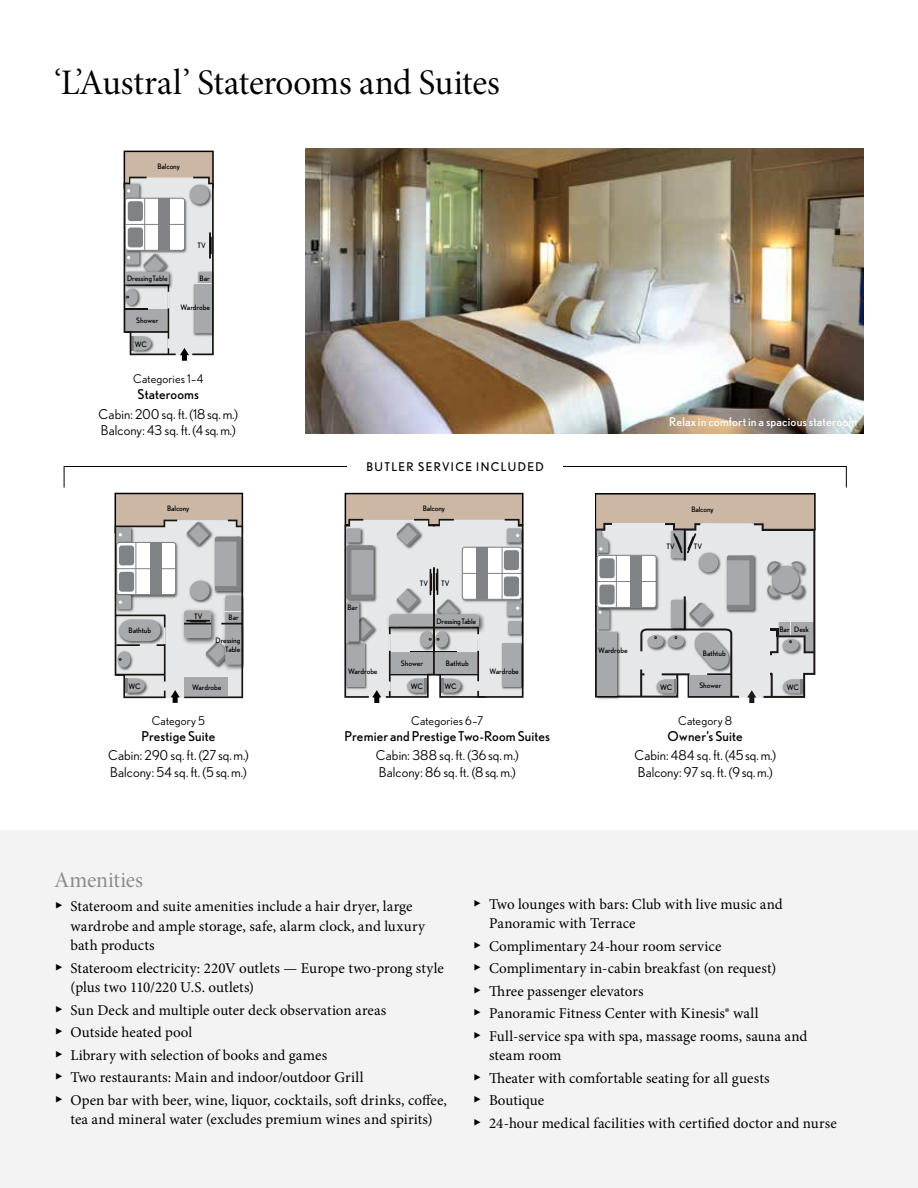
<style>
.page{position:relative;width:918px;height:1188px;background:#fff}
.page>*{position:absolute;margin:0;border:0;box-sizing:border-box;transform-origin:0 0}
.t1{font:36px "Minion Pro Subh";letter-spacing:-.005em;color:#000}
.t2{font:22.5px "Minion Pro Subh";letter-spacing:-.005em;color:#898a8d}
.t3{font:15px/22.5px "Minion Pro";letter-spacing:.005em;color:#000}
.t4{font:13.5px/16.2px "Nobel";letter-spacing:.01em;color:#000}
.t5{font:13.5px "Nobel";letter-spacing:.01em;color:#000}
.t6{font:12px "Nobel";letter-spacing:.015em;color:#000}
.t7{font:12px "Nobel";letter-spacing:.01em;color:#fff}
.t8{font:12px "Nobel";letter-spacing:.11em;color:#000}
.t9{font:7.5px/9px "Nobel";letter-spacing:-.015em;color:#000;text-align:right}
.s1{font-family:"Arial Unicode MS"}
</style>
<div class="page">
<div style="left:64px;top:466px;width:783px;height:22px;border:1px solid #000"></div>
<div style="left:347px;top:459px;width:216px;height:13px;background:#fff"></div>
<svg style="left:595px;top:493px;width:220px;height:210px"></svg>
<svg style="left:344px;top:493px;width:180px;height:210px"></svg>
<svg style="left:114px;top:493px;width:129px;height:210px"></svg>
<img style="left:123px;top:255px;width:1px;height:14px">
<img style="left:123px;top:181px;width:1px;height:15px">
<img style="left:123px;top:290px;width:1px;height:20px">
<img style="left:123px;top:269px;width:1px;height:21px">
<svg style="left:124px;top:151px;width:90px;height:210px"></svg>
<img style="left:123px;top:196px;width:66px;height:59px">
<div style="left:126px;top:198px;width:58px;height:52px;background:#fff;border-radius:3px"></div>
<div style="left:128px;top:201px;width:15px;height:20px;background:#808285;border-radius:3px"></div>
<div style="left:128px;top:228px;width:15px;height:19px;background:#808285;border-radius:3px"></div>
<div style="left:159px;top:199px;width:11px;height:51px;background:#808285"></div>
<div style="left:125px;top:198px;width:60px;height:53px;border:1px solid #808285;border-radius:3px"></div>
<hr style="left:144px;top:198px;width:1px;height:52px;background:#808285">
<hr style="left:126px;top:224px;width:58px;height:1px;background:#808285">
<img style="left:306px;top:148px;width:558px;height:286px">
<div style="left:0;top:830px;width:918px;height:358px;background:#f3f3f4"></div>
<h1 class="t1" style="left:54px;top:59px;width:447px">‘L’Austral’ Staterooms and Suites</h1>
<p class="t9" style="left:158px;top:161px;width:24px">Balcony</p>
<p class="t9" style="left:127px;top:274px;width:42px">Dressing Table</p>
<p class="t9" style="left:198px;top:240px;width:10px">TV</p>
<p class="t9" style="left:200px;top:274px;width:12px">Bar</p>
<p class="t9" style="left:136px;top:316px;width:24px">Shower</p>
<p class="t9" style="left:135px;top:339px;width:14px">WC</p>
<p class="t9" style="left:180px;top:303px;width:31px">Wardrobe</p>
<p class="t6" style="left:133px;top:371px;width:72px">Categories 1–4</p>
<p class="t5" style="left:138px;top:386px;width:63px">Staterooms</p>
<p class="t4" style="left:99px;top:406px;width:141px">Cabin: 200 sq. ft. (18 sq. m.)<br>Balcony: 43 sq. ft. (4 sq. m.)</p>
<p class="t9" style="left:167px;top:504px;width:24px">Balcony</p>
<p class="t9" style="left:163px;top:504px;width:24px">Balcony</p>
<p class="t9" style="left:128px;top:626px;width:24px">Bathtub</p>
<p class="t9" style="left:194px;top:612px;width:10px">TV</p>
<p class="t9" style="left:229px;top:613px;width:12px">Bar</p>
<p class="t9" style="left:216px;top:635px;width:26px">Dressing<br>Table</p>
<p class="t9" style="left:129px;top:682px;width:14px">WC</p>
<p class="t9" style="left:192px;top:683px;width:31px">Wardrobe</p>
<p class="t9" style="left:132px;top:682px;width:14px">WC</p>
<p class="t6" style="left:152px;top:714px;width:55px">Category 5</p>
<p class="t5" style="left:141px;top:728px;width:75px">Prestige Suite</p>
<p class="t4" style="left:108px;top:748px;width:142px">Cabin: 290 sq. ft. (27 sq. m.)<br>Balcony: 54 sq. ft. (5 sq. m.)</p>
<p class="t8" style="left:367px;top:459px;width:179px">BUTLER SERVICE INCLUDED</p>
<p class="t5" style="left:441px;top:459px;width:57px">Stateroom</p>
<p class="t5" style="left:361px;top:462px;width:142px">Premier &amp; Prestige 2-room</p>
<p class="t9" style="left:423px;top:504px;width:24px">Balcony</p>
<p class="t9" style="left:347px;top:603px;width:12px">Bar</p>
<p class="t9" style="left:348px;top:667px;width:31px">Wardrobe</p>
<p class="t9" style="left:420px;top:579px;width:10px">TV</p>
<p class="t9" style="left:441px;top:579px;width:10px">TV</p>
<p class="t9" style="left:429px;top:616px;width:42px">Dressing Table</p>
<p class="t9" style="left:437px;top:617px;width:41px">Dressing Table</p>
<p class="t9" style="left:401px;top:659px;width:24px">Shower</p>
<p class="t9" style="left:411px;top:682px;width:14px">WC</p>
<p class="t9" style="left:438px;top:659px;width:24px">Shower</p>
<p class="t9" style="left:437px;top:682px;width:14px">WC</p>
<p class="t9" style="left:446px;top:659px;width:24px">Bathtub</p>
<p class="t9" style="left:445px;top:682px;width:14px">WC</p>
<p class="t9" style="left:489px;top:667px;width:31px">Wardrobe</p>
<p class="t6" style="left:411px;top:714px;width:74px">Categories 6–7</p>
<p class="t5" style="left:345px;top:728px;width:207px">Premier and Prestige Two-Room Suites</p>
<p class="t4" style="left:376px;top:748px;width:144px">Cabin: 388 sq. ft. (36 sq. m.)<br>Balcony: 86 sq. ft. (8 sq. m.)</p>
<p class="t7" style="left:669px;top:414px;width:190px">Relax in comfort in a spacious stateroom</p>
<p class="t9" style="left:667px;top:542px;width:10px">TV</p>
<p class="t9" style="left:691px;top:504px;width:24px">Balcony</p>
<p class="t9" style="left:694px;top:542px;width:10px">TV</p>
<p class="t9" style="left:598px;top:646px;width:31px">Wardrobe</p>
<p class="t9" style="left:703px;top:648px;width:24px">Bathtub</p>
<p class="t9" style="left:794px;top:624px;width:16px">Desk</p>
<p class="t9" style="left:779px;top:624px;width:12px">Bar</p>
<p class="t9" style="left:699px;top:681px;width:24px">Shower</p>
<p class="t9" style="left:655px;top:682px;width:14px">WC</p>
<p class="t9" style="left:660px;top:682px;width:14px">WC</p>
<p class="t9" style="left:787px;top:682px;width:14px">WC</p>
<p class="t6" style="left:678px;top:714px;width:55px">Category 8</p>
<p class="t5" style="left:668px;top:728px;width:77px">Owner’s Suite</p>
<p class="t4" style="left:634px;top:748px;width:143px">Cabin: 484 sq. ft. (45 sq. m.)<br>Balcony: 97 sq. ft. (9 sq. m.)</p>
<h2 class="t2" style="left:54px;top:866px;width:91px">Amenities</h2>
<p class="t3" style="left:71px;top:897px;width:356px;line-height:19.5px;text-indent:-16px"><span class="s1">▶</span> Stateroom and suite amenities include a hair dryer, large wardrobe and ample storage, safe, alarm clock, and luxury bath products</p>
<p class="t3" style="left:71px;top:958px;width:375px;line-height:19.5px;text-indent:-16px"><span class="s1">▶</span> Stateroom electricity: 220V outlets — Europe two-prong style (plus two 110/220 U.S. outlets)</p>
<p class="t3" style="left:54px;top:999px;width:395px"><span class="s1">▶</span> Sun Deck and multiple outer deck observation areas<br><span class="s1">▶</span> Outside heated pool<br><span class="s1">▶</span> Library with selection of books and games<br><span class="s1">▶</span> Two restaurants: Main and indoor/outdoor Grill<br><span class="s1">▶</span> Open bar with beer, wine, liquor, cocktails, soft drinks, coffee,</p>
<p class="t3" style="left:71px;top:1108px;width:364px">tea and mineral water (excludes premium wines and spirits)</p>
<p class="t3" style="left:489px;top:894px;width:295px;line-height:19.5px;text-indent:-16px"><span class="s1">▶</span> Two lounges with bars: Club with live music and<br>Panoramic with Terrace</p>
<p class="t3" style="left:473px;top:935px;width:336px"><span class="s1">▶</span> Complimentary 24-hour room service<br><span class="s1">▶</span> Complimentary in-cabin breakfast (on request)<br><span class="s1">▶</span> Three passenger elevators<br><span class="s1">▶</span> Panoramic Fitness Center with Kinesis® wall<br><span class="s1">▶</span> Full-service spa with spa, massage rooms, sauna and</p>
<p class="t3" style="left:473px;top:1044px;width:366px;text-indent:16px">steam room<br><span class="s1">▶</span> Theater with comfortable seating for all guests<br><span class="s1">▶</span> Boutique<br><span class="s1">▶</span> 24-hour medical facilities with certified doctor and nurse</p>
</div>
